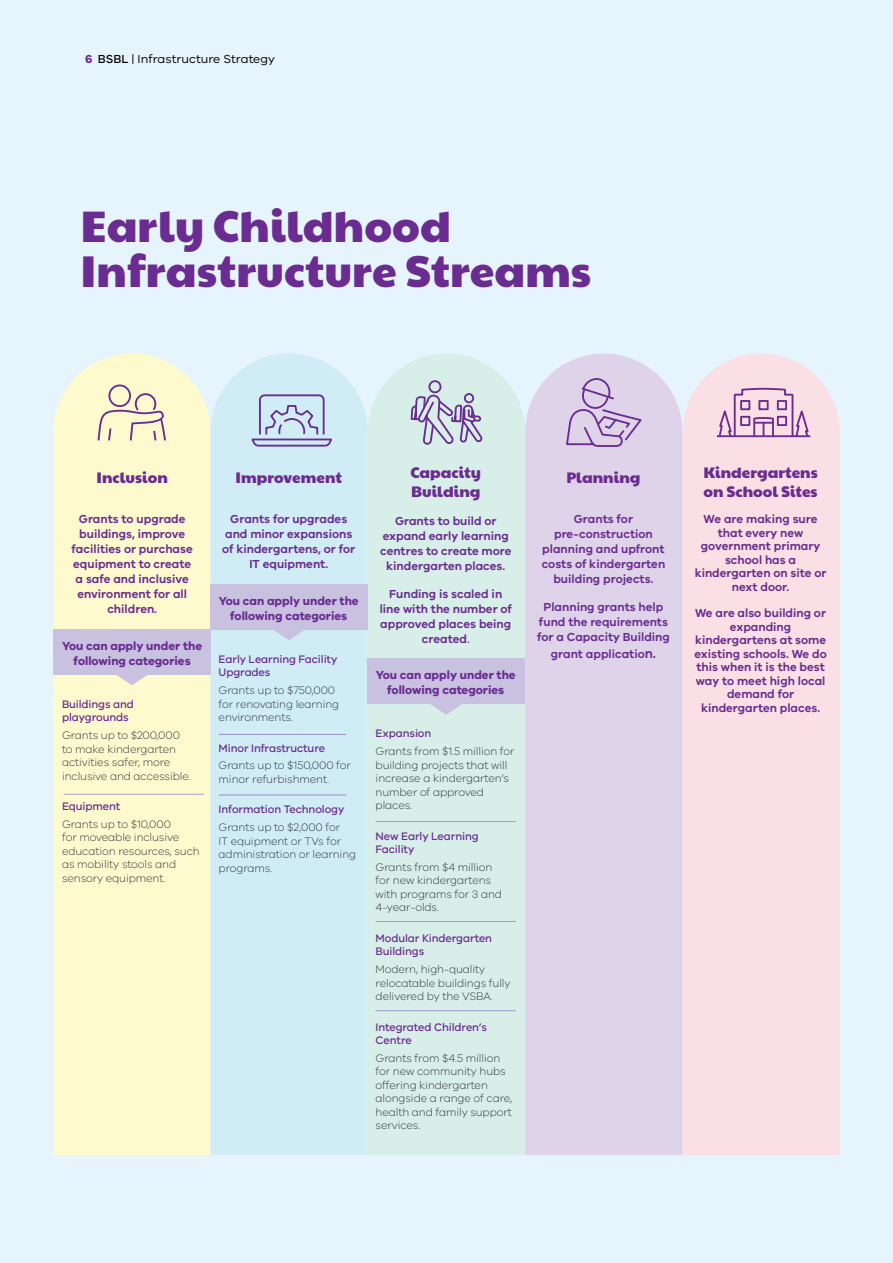
<style>
.page{position:relative;width:893px;height:1263px;background:#e6f5fd}
.page>*{position:absolute;margin:0;border:0;box-sizing:border-box;transform-origin:0 0}
.t1{font:43.5px/45px "Paytone One";color:#6a2c91}
.t2{font:15px/19.5px "Paytone One";color:#6a2c91}
.t3{font:600 12px/15px "VIC";color:#6a2c91;text-align:center}
.t4{font:700 12px/15px "VIC";color:#6a2c91;text-align:center}
.t5{font:12px "VIC";color:#000}
.t6{font:300 11.25px/13.5px "VIC";letter-spacing:-.01em;color:#343741}
.t7{font:500 11.25px/13.5px "VIC";letter-spacing:-.01em;color:#6a2c91}
.s1{font-weight:700;color:#6a2c91}
.s2{font-weight:500}
.s3{font-size:13.5px}
</style>
<div class="page">
<div style="left:53px;top:353px;width:157px;height:802px;background:#feface"></div>
<div style="left:368px;top:353px;width:157px;height:802px;background:#d8eee8"></div>
<div style="left:210px;top:353px;width:158px;height:802px;background:#d0edf6"></div>
<div style="left:525px;top:353px;width:157px;height:802px;background:#ded3e9"></div>
<div style="left:682px;top:353px;width:158px;height:802px;background:#fae0e4"></div>
<svg style="left:717px;top:387px;width:93px;height:52px;background:#dcbbd3"></svg>
<hr style="left:717px;top:435px;width:93px;height:2px;background:#6a2c91">
<svg style="left:565px;top:377px;width:77px;height:71px;background:#cdbbdc"></svg>
<svg style="left:410px;top:379px;width:74px;height:112px;background:#c9d5dc"></svg>
<svg style="left:251px;top:393px;width:82px;height:54px;background:#bcc7e2"></svg>
<svg style="left:97px;top:384px;width:70px;height:58px;background:#eadec5"></svg>
<div style="left:53px;top:629px;width:157px;height:46px;background:#c8c1e0"></div>
<svg style="left:112px;top:675px;width:39px;height:10px"></svg>
<div style="left:210px;top:584px;width:157px;height:46px;background:#c8c1e0"></div>
<svg style="left:269px;top:630px;width:39px;height:10px"></svg>
<div style="left:367px;top:659px;width:158px;height:45px;background:#c8c1e0"></div>
<svg style="left:427px;top:704px;width:39px;height:11px"></svg>
<hr style="left:64px;top:794px;width:140px;height:1px;background:#ada2cf">
<hr style="left:219px;top:734px;width:127px;height:1px;background:#9d8fc5">
<hr style="left:219px;top:795px;width:127px;height:1px;background:#9d8fc5">
<hr style="left:376px;top:821px;width:140px;height:1px;background:#a598ca">
<hr style="left:376px;top:921px;width:140px;height:1px;background:#a598ca">
<hr style="left:376px;top:1010px;width:140px;height:1px;background:#a598ca">
<p class="t5" style="left:85px;top:52px;width:192px"><span class="s1">6</span> <span class="s2">BSBL</span> | Infrastructure Strategy</p>
<h1 class="t1" style="left:81px;top:199px;width:512px">Early Childhood<br>Infrastructure Streams</h1>
<p class="t2" style="left:97px;top:466px;width:73px">Inclusion</p>
<p class="t3" style="left:72px;top:511px;width:123px">Grants to upgrade buildings, improve facilities or purchase equipment to create a safe and inclusive environment for all children.</p>
<p class="t4" style="left:62px;top:638px;width:141px">You can apply under the following categories</p>
<p class="t7" style="left:62px;top:697px;width:73px">Buildings and playgrounds</p>
<p class="t6" style="left:62px;top:728px;width:129px">Grants up to $200,000 to make kindergarten activities safer, more inclusive and accessible.</p>
<p class="t7" style="left:62px;top:799px;width:60px">Equipment</p>
<p class="t6" style="left:62px;top:817px;width:139px">Grants up to $10,000<br>for moveable inclusive education resources, such as mobility stools and sensory equipment.</p>
<p class="t2" style="left:236px;top:466px;width:108px">Improvement</p>
<p class="t3" style="left:222px;top:511px;width:135px">Grants for upgrades and minor expansions of kindergartens, or for<br>IT equipment.</p>
<p class="t4" style="left:219px;top:593px;width:141px">You can apply under the following categories</p>
<p class="t7" style="left:219px;top:652px;width:120px">Early Learning Facility<br>Upgrades</p>
<p class="t6" style="left:219px;top:683px;width:122px">Grants up to $750,000 for renovating learning environments.</p>
<p class="t7" style="left:219px;top:741px;width:108px">Minor Infrastructure</p>
<p class="t6" style="left:219px;top:758px;width:134px">Grants up to $150,000 for minor refurbishment.</p>
<p class="t7" style="left:219px;top:802px;width:127px">Information Technology</p>
<p class="t6" style="left:219px;top:820px;width:139px">Grants up to $2,000 for<br>IT equipment or TVs for administration or learning programs.</p>
<p class="t2" style="left:410px;top:461px;width:72px">Capacity<br>Building</p>
<p class="t3" style="left:380px;top:513px;width:133px">Grants to build or expand early learning centres to create more kindergarten places.</p>
<p class="t3" style="left:380px;top:586px;width:134px">Funding is scaled in line with the number of approved places being created<span class="s2">.</span></p>
<p class="t4" style="left:376px;top:667px;width:141px">You can apply under the following categories</p>
<p class="t7" style="left:376px;top:726px;width:57px">Expansion</p>
<p class="t6" style="left:376px;top:744px;width:141px">Grants from $1.5 million for building projects that will increase a kindergarten’s number of approved places.</p>
<p class="t7" style="left:376px;top:829px;width:105px">New Early Learning<br>Facility</p>
<p class="t6" style="left:376px;top:860px;width:128px">Grants from $4 million for new kindergartens with programs for 3 and<br>4-year-olds.</p>
<p class="t7" style="left:376px;top:931px;width:118px">Modular Kindergarten<br>Buildings</p>
<p class="t6" style="left:376px;top:962px;width:136px">Modern, high-quality relocatable buildings fully delivered by the VSBA.</p>
<p class="t7" style="left:376px;top:1020px;width:113px">Integrated Children’s<br>Centre</p>
<p class="t6" style="left:376px;top:1051px;width:138px">Grants from $4.5 million for new community hubs offering kindergarten alongside a range of care, health and family support services.</p>
<p class="t2" style="left:566px;top:466px;width:76px">Planning</p>
<p class="t3" style="left:542px;top:511px;width:125px">Grants for pre-construction planning and upfront costs of kindergarten building projects.</p>
<p class="t3" style="left:537px;top:599px;width:134px">Planning grants help fund the requirements for a Capacity Building</p>
<p class="t3" style="left:551px;top:646px;width:107px">grant applicatio<span class="s3">n.</span></p>
<p class="t2" style="left:703px;top:461px;width:116px">Kindergartens on School Sites</p>
<p class="t3" style="left:695px;top:512px;width:133px;line-height:13.5px">We are making sure that every new government primary school has a kindergarten on site or next door.</p>
<p class="t3" style="left:694px;top:606px;width:134px;line-height:13.5px">We are also building or expanding kindergartens at some existing schools. We do this when it is the best way to meet high local demand for kindergarten places.</p>
</div>
